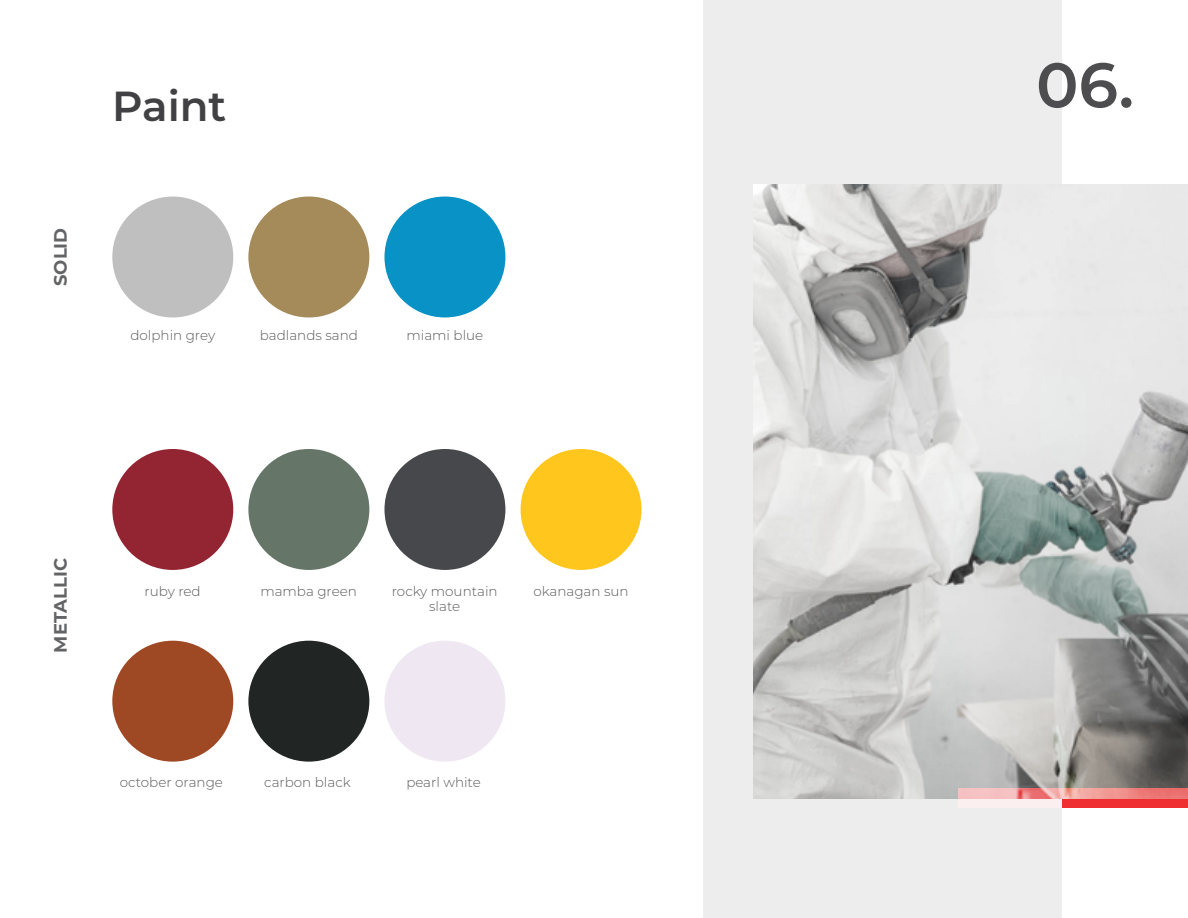
<style>
.page{position:relative;width:1188px;height:918px;background:#fff}
.page>*{position:absolute;margin:0;border:0;box-sizing:border-box;transform-origin:0 0}
.t1{font:600 63px "Montserrat";color:#4d4d4f}
.t2{font:600 42px "Montserrat";color:#414042}
.t3{font:700 18px "Montserrat";color:#636466}
.t4{font:300 13.5px/15px "Montserrat";color:#58595b;text-align:center}
</style>
<div class="page">
<div style="left:703px;top:0;width:358px;height:918px;background:#ededee"></div>
<div style="left:112px;top:197px;width:121px;height:120px;background:#c0bfbf;border-radius:60px"></div>
<div style="left:248px;top:197px;width:121px;height:120px;background:#a58a5a;border-radius:60px"></div>
<div style="left:384px;top:197px;width:121px;height:120px;background:#0992c5;border-radius:60px"></div>
<div style="left:112px;top:449px;width:121px;height:121px;background:#932431;border-radius:60px"></div>
<div style="left:248px;top:449px;width:121px;height:121px;background:#657568;border-radius:60px"></div>
<div style="left:384px;top:449px;width:121px;height:121px;background:#46484b;border-radius:60px"></div>
<div style="left:521px;top:449px;width:121px;height:121px;background:#ffc61e;border-radius:60px"></div>
<div style="left:112px;top:641px;width:121px;height:121px;background:#9f4824;border-radius:60px"></div>
<div style="left:248px;top:641px;width:121px;height:121px;background:#212524;border-radius:60px"></div>
<img style="left:753px;top:184px;width:435px;height:614px">
<svg style="left:958px;top:789px;width:230px;height:19px"></svg>
<h3 class="t3" style="left:48px;top:286px;width:60px;rotate:-90deg">SOLID</h3>
<h2 class="t2" style="left:112px;top:76px;width:116px">Paint</h2>
<p class="t4" style="left:130px;top:328px;width:86px">dolphin grey</p>
<p class="t4" style="left:260px;top:328px;width:100px">badlands sand</p>
<p class="t4" style="left:407px;top:328px;width:78px">miami blue</p>
<h3 class="t3" style="left:48px;top:653px;width:96px;rotate:-90deg">METALLIC</h3>
<p class="t4" style="left:144px;top:583px;width:58px">ruby red</p>
<p class="t4" style="left:260px;top:583px;width:98px">mamba green</p>
<p class="t4" style="left:392px;top:583px;width:107px">rocky mountain slate</p>
<p class="t4" style="left:533px;top:583px;width:97px">okanagan sun</p>
<p class="t4" style="left:120px;top:775px;width:105px">october orange</p>
<p class="t4" style="left:264px;top:775px;width:88px">carbon black</p>
<p class="t4" style="left:406px;top:775px;width:76px">pearl white</p>
<h1 class="t1" style="left:1036px;top:40px;width:99px">06.</h1>
</div>
